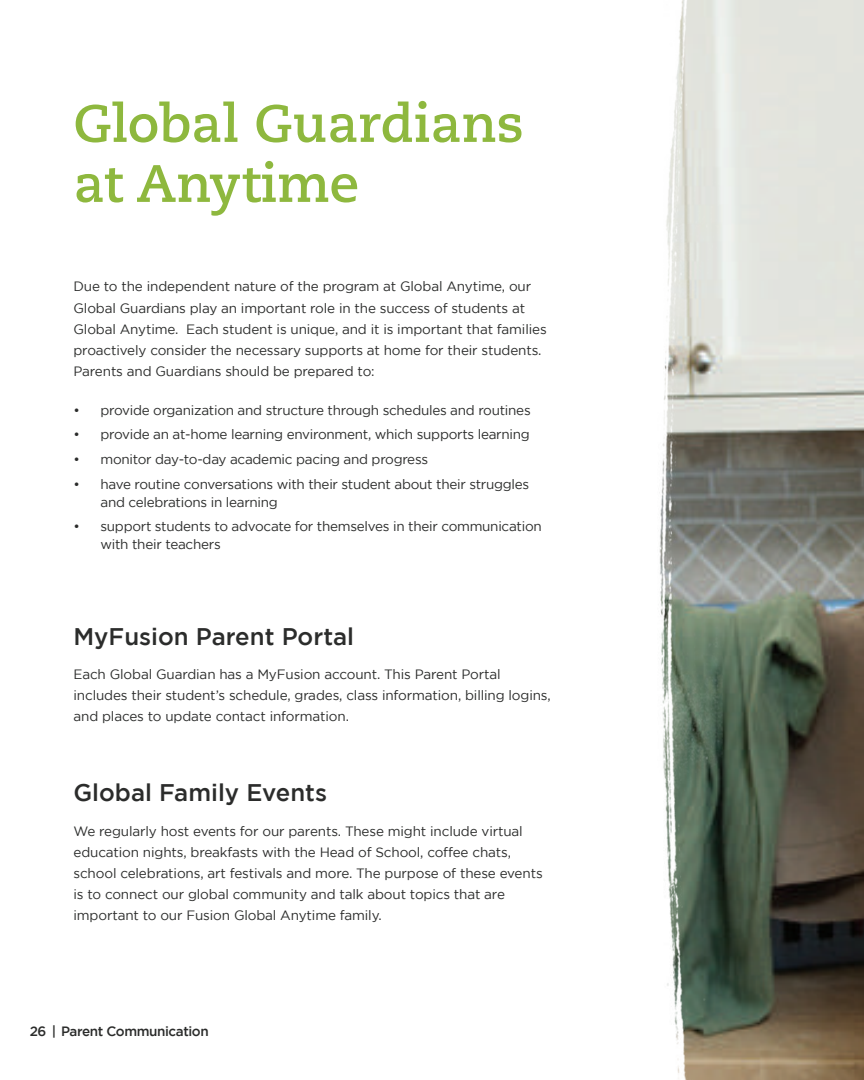
<style>
.page{position:relative;width:864px;height:1080px;background:#fff}
.page>*{position:absolute;margin:0;border:0;box-sizing:border-box;transform-origin:0 0}
.t1{font:700 52.5px/60px "Caecilia LT Pro 75";color:#8eb83e}
.t2{font:500 24px "Gotham";color:#2b2c2b}
.t3{font:13.5px/21px "Gotham";letter-spacing:-.01em;color:#2b2c2b}
.t4{font:500 13.5px "Gotham";letter-spacing:-.03em;color:#2b2c2b}
</style>
<div class="page">
<img style="left:722px;top:0;width:142px;height:1080px">
<img style="left:659px;top:0;width:63px;height:1080px">
<h1 class="t1" style="left:74px;top:92px;width:452px">Global Guardians at Anytime</h1>
<p class="t3" style="left:74px;top:276px;width:475px">Due to the independent nature of the program at Global Anytime, our Global Guardians play an important role in the success of students at Global Anytime. Each student is unique, and it is important that families proactively consider the necessary supports at home for their students.<br>Parents and Guardians should be prepared to:</p>
<p class="t3" style="left:74px;top:399px;width:459px">• provide organization and structure through schedules and routines</p>
<p class="t3" style="left:74px;top:424px;width:458px">• provide an at-home learning environment, which supports learning</p>
<p class="t3" style="left:74px;top:449px;width:356px">• monitor day-to-day academic pacing and progress</p>
<p class="t3" style="left:100px;top:475px;width:430px;line-height:18px;text-indent:-27px">• have routine conversations with their student about their struggles and celebrations in learning</p>
<p class="t3" style="left:100px;top:518px;width:443px;line-height:18px;text-indent:-27px">• support students to advocate for themselves in their communication with their teachers</p>
<h2 class="t2" style="left:74px;top:623px;width:282px">MyFusion Parent Portal</h2>
<p class="t3" style="left:74px;top:664px;width:479px">Each Global Guardian has a MyFusion account. This Parent Portal includes their student’s schedule, grades, class information, billing logins, and places to update contact information.</p>
<h2 class="t2" style="left:74px;top:779px;width:255px">Global Family Events</h2>
<p class="t3" style="left:74px;top:820px;width:471px">We regularly host events for our parents. These might include virtual education nights, breakfasts with the Head of School, coffee chats, school celebrations, art festivals and more. The purpose of these events is to connect our global community and talk about topics that are important to our Fusion Global Anytime family.</p>
<p class="t4" style="left:30px;top:1023px;width:181px">26 | Parent Communication</p>
</div>
